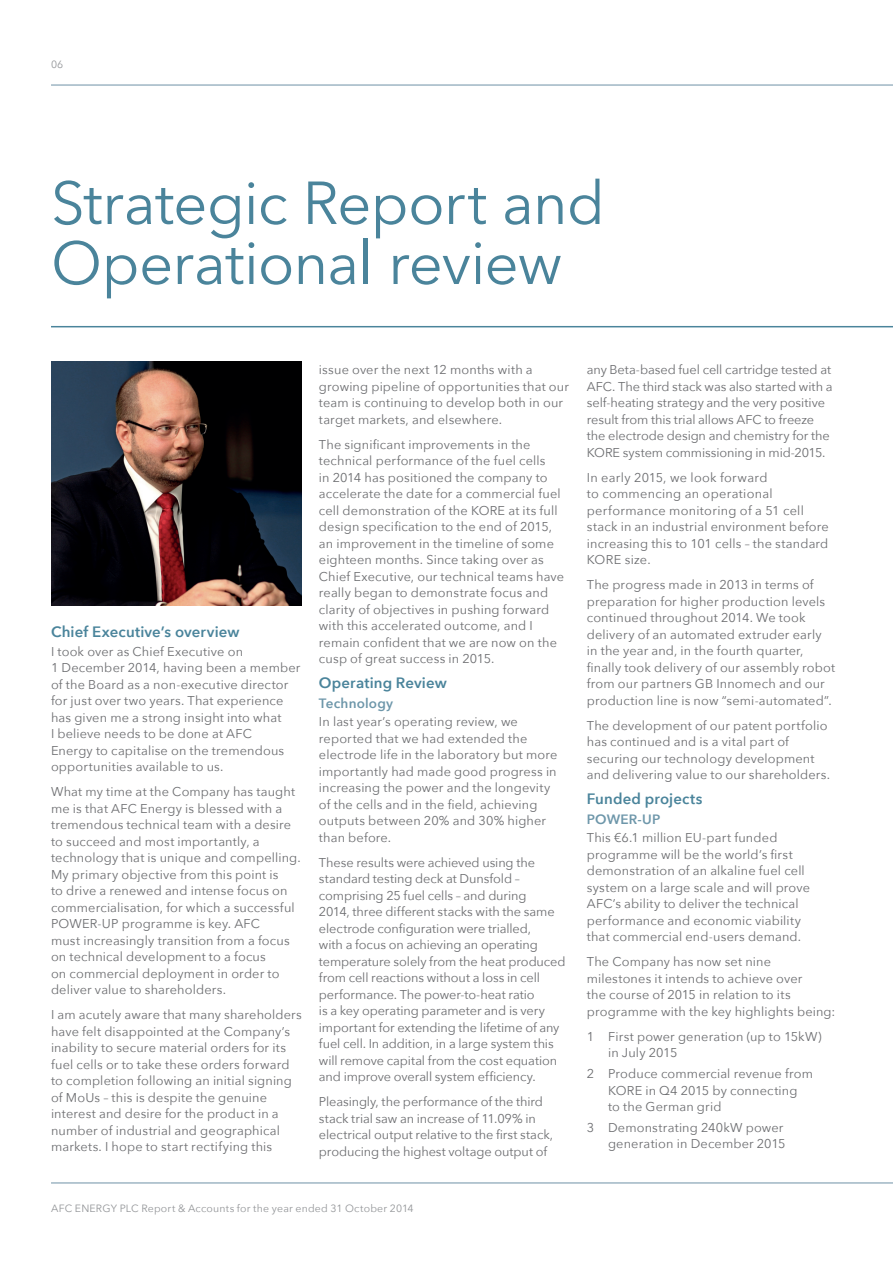
<style>
.page{position:relative;width:893px;height:1263px;background:#fff}
.page>*{position:absolute;margin:0;border:0;box-sizing:border-box;transform-origin:0 0}
.t1{font:60px/60px "Avenir Next";letter-spacing:-.015em;color:#4a849b}
.t2{font:600 15px "Avenir Next";letter-spacing:.01em;color:#4a849b}
.t3{font:600 13.5px "Avenir Next";letter-spacing:.015em;color:#6e97aa}
.t4{font:12.75px/16.5px "Avenir Next";letter-spacing:.01em;color:#6c6d70}
.t5{font:12.75px/16.5px "Avenir Next";letter-spacing:-.01em;color:#6c6d70}
.t6{font:10.5px "Avenir Next";letter-spacing:.02em;color:#939598}
</style>
<div class="page">
<hr style="left:51px;top:84px;width:842px;height:2px;background:#9fb6c4">
<hr style="left:51px;top:1182px;width:842px;height:2px;background:#9fb6c4">
<hr style="left:51px;top:326px;width:842px;height:1px;background:#4a849b">
<img style="left:51px;top:361px;width:251px;height:244px">
<p class="t6" style="left:51px;top:56px;width:14px">06</p>
<h1 class="t1" style="left:51px;top:171px;width:555px">Strategic Report and<br>Operational review</h1>
<p class="t2" style="left:51px;top:619px;width:190px">Chief Executive’s overview</p>
<p class="t4" style="left:51px;top:642px;width:251px">I took over as Chief Executive on<br>1 December 2014, having been a member of the Board as a non-executive director for just over two years. That experience has given me a strong insight into what<br>I believe needs to be done at AFC<br>Energy to capitalise on the tremendous opportunities available to us.</p>
<p class="t4" style="left:51px;top:783px;width:251px">What my time at the Company has taught me is that AFC Energy is blessed with a tremendous technical team with a desire to succeed and most importantly, a technology that is unique and compelling.<br>My primary objective from this point is<br>to drive a renewed and intense focus on commercialisation, for which a successful POWER-UP programme is key. AFC<br>must increasingly transition from a focus on technical development to a focus<br>on commercial deployment in order to deliver value to shareholders.</p>
<p class="t4" style="left:51px;top:1006px;width:252px">I am acutely aware that many shareholders have felt disappointed at the Company’s inability to secure material orders for its fuel cells or to take these orders forward to completion following an initial signing of MoUs – this is despite the genuine interest and desire for the product in a number of industrial and geographical markets. I hope to start rectifying this</p>
<p class="t4" style="left:319px;top:361px;width:252px">issue over the next 12 months with a growing pipeline of opportunities that our team is continuing to develop both in our target markets, and elsewhere.</p>
<p class="t4" style="left:319px;top:435px;width:247px">The significant improvements in the technical performance of the fuel cells<br>in 2014 has positioned the company to accelerate the date for a commercial fuel cell demonstration of the KORE at its full design specification to the end of 2015, an improvement in the timeline of some eighteen months. Since taking over as Chief Executive, our technical teams have really began to demonstrate focus and clarity of objectives in pushing forward with this accelerated outcome, and I remain confident that we are now on the cusp of great success in 2015.</p>
<p class="t2" style="left:319px;top:669px;width:129px">Operating Review</p>
<p class="t3" style="left:319px;top:691px;width:76px">Technology</p>
<p class="t4" style="left:319px;top:713px;width:240px">In last year’s operating review, we reported that we had extended the electrode life in the laboratory but more importantly had made good progress in increasing the power and the longevity of the cells and in the field, achieving outputs between 20% and 30% higher than before.</p>
<p class="t5" style="left:319px;top:853px;width:248px">These results were achieved using the standard testing deck at Dunsfold – comprising 25 fuel cells – and during<br>2014, three different stacks with the same electrode configuration were trialled,<br>with a focus on achieving an operating temperature solely from the heat produced from cell reactions without a loss in cell performance. The power-to-heat ratio<br>is a key operating parameter and is very important for extending the lifetime of any fuel cell. In addition, in a large system this will remove capital from the cost equation and improve overall system efficiency.</p>
<p class="t5" style="left:319px;top:1093px;width:236px">Pleasingly, the performance of the third stack trial saw an increase of 11.09% in electrical output relative to the first stack, producing the highest voltage output of</p>
<p class="t5" style="left:587px;top:361px;width:247px">any Beta-based fuel cell cartridge tested at AFC. The third stack was also started with a self-heating strategy and the very positive result from this trial allows AFC to freeze the electrode design and chemistry for the KORE system commissioning in mid-2015.</p>
<p class="t4" style="left:587px;top:468px;width:244px">In early 2015, we look forward<br>to commencing an operational performance monitoring of a 51 cell stack in an industrial environment before increasing this to 101 cells – the standard<br>KORE size.</p>
<p class="t4" style="left:587px;top:576px;width:250px">The progress made in 2013 in terms of preparation for higher production levels continued throughout 2014. We took delivery of an automated extruder early in the year and, in the fourth quarter, finally took delivery of our assembly robot from our partners GB Innomech and our production line is now “semi-automated”.</p>
<p class="t4" style="left:587px;top:716px;width:245px">The development of our patent portfolio has continued and is a vital part of securing our technology development and delivering value to our shareholders.</p>
<p class="t2" style="left:587px;top:785px;width:117px">Funded projects</p>
<p class="t3" style="left:587px;top:807px;width:75px">POWER-UP</p>
<p class="t4" style="left:587px;top:829px;width:225px">This €6.1 million EU-part funded programme will be the world’s first demonstration of an alkaline fuel cell system on a large scale and will prove AFC’s ability to deliver the technical performance and economic viability that commercial end-users demand.</p>
<p class="t4" style="left:587px;top:953px;width:250px">The Company has now set nine milestones it intends to achieve over<br>the course of 2015 in relation to its programme with the key highlights being:</p>
<p class="t4" style="left:608px;top:1027px;width:215px;text-indent:-21px">1 First power generation (up to 15kW) in July 2015</p>
<p class="t4" style="left:608px;top:1065px;width:206px;text-indent:-21px">2 Produce commercial revenue from<br>KORE in Q4 2015 by connecting<br>to the German grid</p>
<p class="t4" style="left:587px;top:1118px;width:200px;text-align:right">3 Demonstrating 240kW power generation in December 2015</p>
<p class="t6" style="left:51px;top:1199px;width:364px">AFC ENERGY PLC Report &amp; Accounts for the year ended 31 October 2014</p>
</div>
